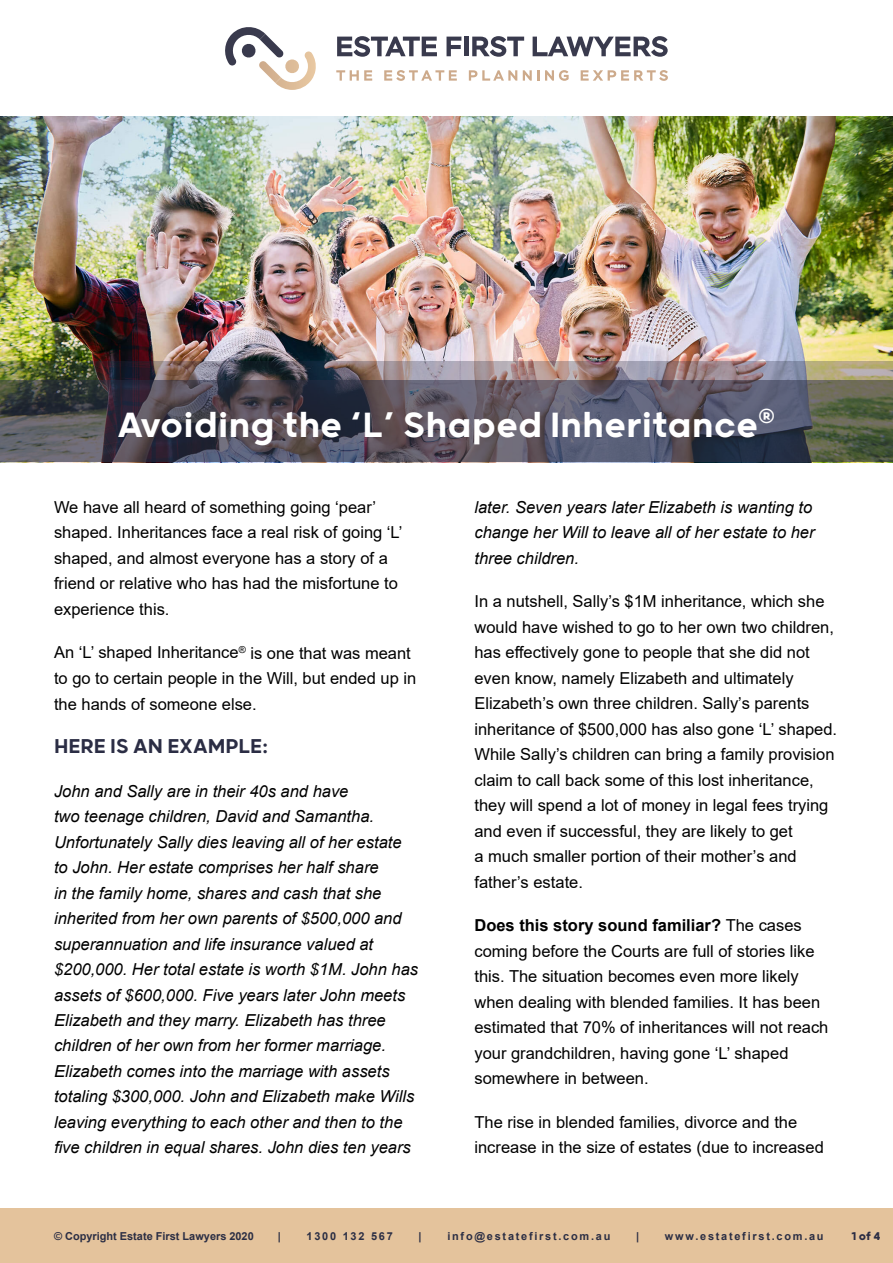
<style>
.page{position:relative;width:893px;height:1263px;background:#fff}
.page>*{position:absolute;margin:0;border:0;box-sizing:border-box;transform-origin:0 0}
.t1{font:500 42px "Grold";color:#fff}
.t2{font:500 24px "Grold";color:#2b2d44}
.t3{font:16.5px/25.5px "Arial";color:#000}
.t4{font:italic 16.5px/25.5px "Arial";color:#000}
.t5{font:700 13.5px "Grold";color:#2b2d44}
.t6{font:700 10.95px "Arial";letter-spacing:.16em;color:#2b2e44}
.t7{font:700 10.95px "Arial";color:#2b2e44}
.s1{font-weight:700}
</style>
<div class="page">
<img style="left:0;top:117px;width:893px;height:244px">
<svg style="left:225px;top:27px;width:91px;height:63px"></svg>
<svg style="left:336px;top:70px;width:36px;height:11px"></svg>
<svg style="left:384px;top:70px;width:73px;height:11px"></svg>
<svg style="left:469px;top:70px;width:48px;height:11px"></svg>
<svg style="left:523px;top:70px;width:16px;height:11px"></svg>
<svg style="left:545px;top:70px;width:24px;height:11px"></svg>
<svg style="left:581px;top:70px;width:87px;height:11px"></svg>
<svg style="left:337px;top:36px;width:100px;height:21px"></svg>
<svg style="left:447px;top:37px;width:14px;height:19px"></svg>
<hr style="left:464px;top:37px;width:4px;height:19px;background:#393a4d">
<svg style="left:472px;top:36px;width:52px;height:21px"></svg>
<svg style="left:533px;top:36px;width:135px;height:21px"></svg>
<img style="left:0;top:361px;width:893px;height:20px">
<svg style="left:0;top:381px;width:893px;height:81px;background:#504f59"></svg>
<div style="left:0;top:1209px;width:893px;height:54px;background:#e4c39c"></div>
<h1 class="t1" style="left:117px;top:400px;width:660px">Avoiding the ‘L’ Shaped Inheritance<sup>®</sup></h1>
<p class="t3" style="left:54px;top:494px;width:350px">We have all heard of something going ‘pear’ shaped. Inheritances face a real risk of going ‘L’ shaped, and almost everyone has a story of a friend or relative who has had the misfortune to experience this.</p>
<p class="t3" style="left:54px;top:640px;width:364px">An ‘L’ shaped Inheritance<sup>®</sup> is one that was meant to go to certain people in the Will, but ended up in the hands of someone else.</p>
<h2 class="t2" style="left:54px;top:732px;width:216px">HERE IS AN EXAMPLE:</h2>
<p class="t4" style="left:54px;top:778px;width:366px">John and Sally are in their 40s and have<br>two teenage children, David and Samantha.<br>Unfortunately Sally dies leaving all of her estate to John. Her estate comprises her half share<br>in the family home, shares and cash that she inherited from her own parents of $500,000 and superannuation and life insurance valued at $200,000. Her total estate is worth $1M. John has assets of $600,000. Five years later John meets Elizabeth and they marry. Elizabeth has three children of her own from her former marriage.<br>Elizabeth comes into the marriage with assets totaling $300,000. John and Elizabeth make Wills leaving everything to each other and then to the five children in equal shares. John dies ten years</p>
<p class="t4" style="left:474px;top:495px;width:342px">later. Seven years later Elizabeth is wanting to change her Will to leave all of her estate to her three children.</p>
<p class="t3" style="left:474px;top:589px;width:364px">In a nutshell, Sally’s $1M inheritance, which she would have wished to go to her own two children, has effectively gone to people that she did not even know, namely Elizabeth and ultimately Elizabeth’s own three children. Sally’s parents inheritance of $500,000 has also gone ‘L’ shaped.<br>While Sally’s children can bring a family provision claim to call back some of this lost inheritance, they will spend a lot of money in legal fees trying and even if successful, they are likely to get<br>a much smaller portion of their mother’s and father’s estate.</p>
<p class="t3" style="left:474px;top:913px;width:355px"><span class="s1">Does this story sound familiar?</span> The cases coming before the Courts are full of stories like this. The situation becomes even more likely when dealing with blended families. It has been estimated that 70% of inheritances will not reach your grandchildren, having gone ‘L’ shaped somewhere in between.</p>
<p class="t3" style="left:474px;top:1109px;width:351px">The rise in blended families, divorce and the increase in the size of estates (due to increased</p>
<p class="t7" style="left:54px;top:1228px;width:201px">© Copyright Estate First Lawyers 2020</p>
<p class="t6" style="left:278px;top:1228px;width:5px">|</p>
<p class="t6" style="left:307px;top:1228px;width:88px">1300 132 567</p>
<p class="t6" style="left:419px;top:1228px;width:5px">|</p>
<p class="t6" style="left:447px;top:1228px;width:165px">info@estatefirst.com.au</p>
<p class="t6" style="left:636px;top:1228px;width:5px">|</p>
<p class="t6" style="left:665px;top:1228px;width:160px">www.estatefirst.com.au</p>
<p class="t5" style="left:852px;top:1228px;width:30px">1 of 4</p>
</div>
